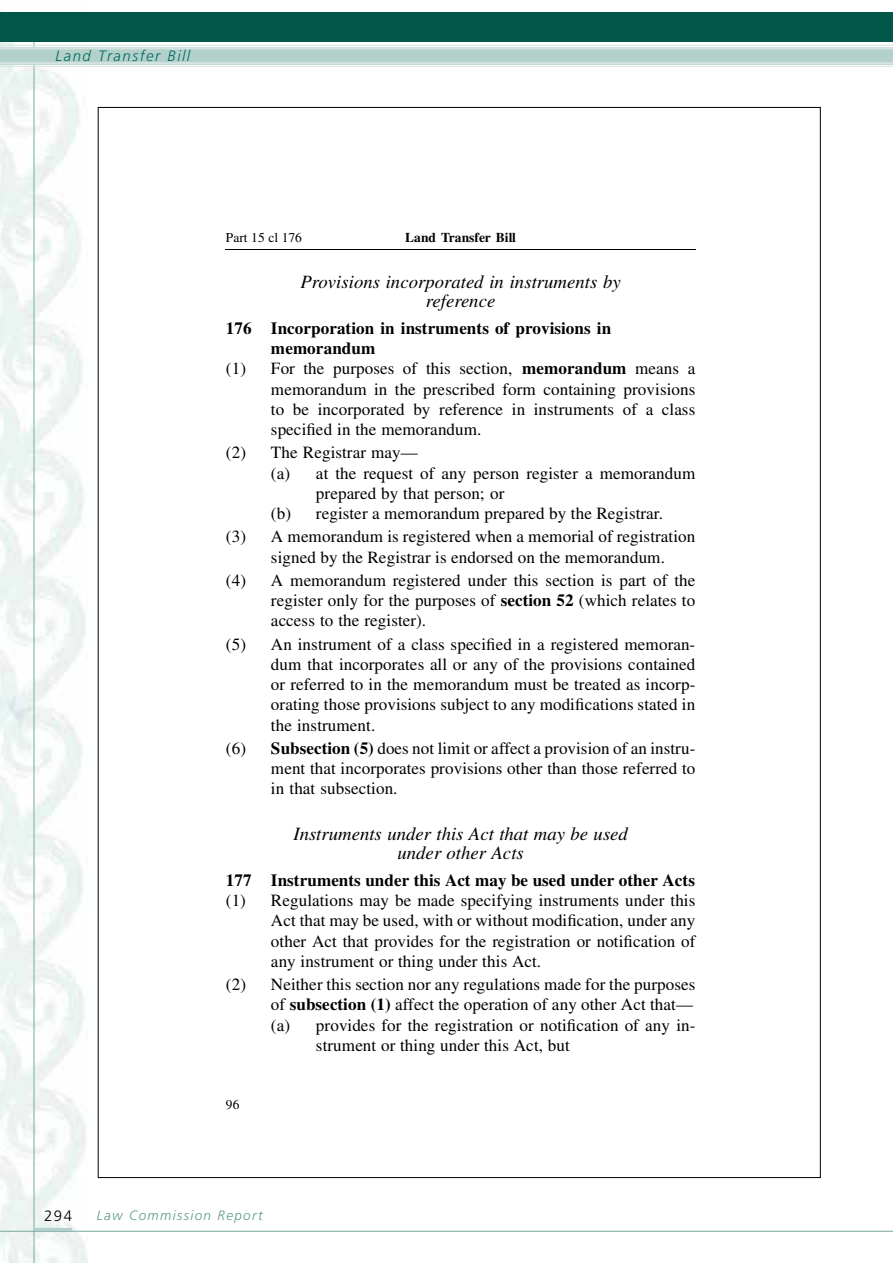
<style>
.page{position:relative;width:893px;height:1263px;background:#fff}
.page>*{position:absolute;margin:0;border:0;box-sizing:border-box;transform-origin:0 0}
.t1{font:italic 18.75px/18.8px "Times";color:#000;text-align:center}
.t2{font:17.1px/20.2px "Times";letter-spacing:.005em;color:#000;text-align:justify}
.t3{font:700 17.1px "Times";letter-spacing:.005em;color:#000}
.t4{font:italic 300 15px "Frutiger Maori";letter-spacing:.1em;color:#006e60}
.t5{font:300 15px "Frutiger";color:#000}
.t6{font:italic 300 13.5px "Frutiger Maori";letter-spacing:.1em;color:#5c9a90}
.t7{font:700 13.5px "Times";color:#000}
.t8{font:13.5px "Times";color:#000}
.s1{font-weight:700}
</style>
<div class="page">
<img style="left:0;top:11px;width:87px;height:1252px">
<hr style="left:34px;top:15px;width:1px;height:1248px;background:#78aaa3">
<div style="left:0;top:12px;width:893px;height:30px;background:#005747"></div>
<svg style="left:0;top:45px;width:893px;height:22px;background:#c4dad5"></svg>
<hr style="left:226px;top:249px;width:470px;height:1px;background:#000">
<hr style="left:0;top:1231px;width:893px;height:1px;background:#78aaa3">
<hr style="left:34px;top:1228px;width:38px;height:3px;background:#b4d0ca">
<p class="t4" style="left:56px;top:48px;width:136px">Land Transfer Bill</p>
<p class="t8" style="left:226px;top:232px;width:78px">Part 15 cl 176</p>
<p class="t7" style="left:405px;top:232px;width:112px">Land Transfer Bill</p>
<p class="t1" style="left:301px;top:274px;width:322px">Provisions incorporated in instruments by reference</p>
<p class="t3" style="left:226px;top:322px;width:387px">176 Incorporation in instruments of provisions in</p>
<p class="t3" style="left:271px;top:342px;width:106px">memorandum</p>
<p class="t2" style="left:226px;top:360px;width:471px">(1) For the purposes of this section, <span class="s1">memorandum</span> means a</p>
<p class="t2" style="left:271px;top:380px;width:426px">memorandum in the prescribed form containing provisions</p>
<p class="t2" style="left:271px;top:400px;width:426px">to be incorporated by reference in instruments of a class</p>
<p class="t2" style="left:271px;top:421px;width:212px">specified in the memorandum.</p>
<p class="t2" style="left:226px;top:444px;width:193px">(2) The Registrar may—</p>
<p class="t2" style="left:271px;top:464px;width:426px">(a) at the request of any person register a memorandum</p>
<p class="t2" style="left:316px;top:484px;width:190px">prepared by that person; or</p>
<p class="t2" style="left:271px;top:505px;width:394px">(b) register a memorandum prepared by the Registrar.</p>
<p class="t2" style="left:271px;top:528px;width:426px;text-indent:-45px">(3) A memorandum is registered when a memorial of registration signed by the Registrar is endorsed on the memorandum.</p>
<p class="t2" style="left:271px;top:571px;width:426px;text-indent:-45px">(4) A memorandum registered under this section is part of the register only for the purposes of <span class="s1">section 52</span> (which relates to access to the register).</p>
<p class="t2" style="left:271px;top:635px;width:426px;text-indent:-45px">(5) An instrument of a class specified in a registered memoran&shy;dum that incorporates all or any of the provisions contained or referred to in the memorandum must be treated as incorp&shy;orating those provisions subject to any modifications stated in the instrument.</p>
<p class="t2" style="left:271px;top:739px;width:426px;text-indent:-45px">(6) <span class="s1">Subsection (5)</span> does not limit or affect a provision of an instru&shy;ment that incorporates provisions other than those referred to in that subsection.</p>
<p class="t1" style="left:293px;top:826px;width:336px">Instruments under this Act that may be used under other Acts</p>
<p class="t3" style="left:226px;top:874px;width:471px">177 Instruments under this Act may be used under other Acts</p>
<p class="t2" style="left:226px;top:892px;width:471px">(1) Regulations may be made specifying instruments under this</p>
<p class="t2" style="left:271px;top:912px;width:426px">Act that may be used, with or without modification, under any</p>
<p class="t2" style="left:271px;top:932px;width:426px">other Act that provides for the registration or notification of</p>
<p class="t2" style="left:271px;top:952px;width:272px">any instrument or thing under this Act.</p>
<p class="t2" style="left:226px;top:976px;width:471px">(2) Neither this section nor any regulations made for the purposes</p>
<p class="t2" style="left:271px;top:996px;width:424px">of <span class="s1">subsection (1)</span> affect the operation of any other Act that—</p>
<p class="t2" style="left:271px;top:1016px;width:426px">(a) provides for the registration or notification of any in-</p>
<p class="t2" style="left:316px;top:1036px;width:255px">strument or thing under this Act, but</p>
<p class="t8" style="left:226px;top:1099px;width:15px">96</p>
<p class="t5" style="left:44px;top:1207px;width:30px">294</p>
<p class="t6" style="left:97px;top:1207px;width:167px">Law Commission Report</p>
</div>
